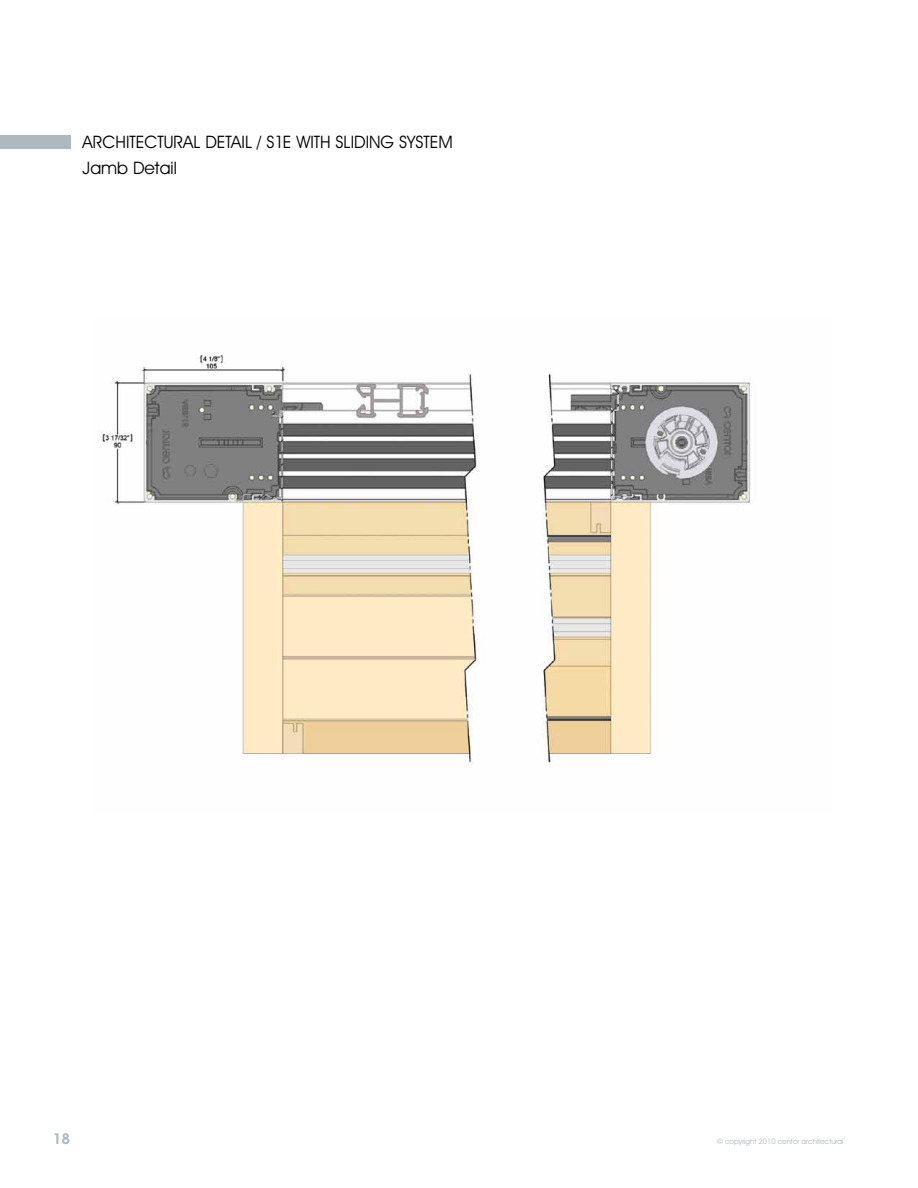
<style>
.page{position:relative;width:918px;height:1188px;background:#fff}
.page>*{position:absolute;margin:0;border:0;box-sizing:border-box;transform-origin:0 0}
.t1{font:17.25px "Avant Garde IT Cby BT";color:#000}
.t2{font:600 15px "Avant Garde IT Cby BT";color:#adb8bf}
.t3{font:7.5px "Avant Garde IT Cby BT";color:#adb8bf}
</style>
<div class="page">
<img style="left:101px;top:355px;width:650px;height:409px">
<div style="left:0;top:135px;width:70px;height:13px;background:#adb8bf"></div>
<p class="t1" style="left:83px;top:131px;width:30px">Architectu</p>
<p class="t1" style="left:174px;top:131px;width:51px">ral Detai</p>
<p class="t1" style="left:245px;top:131px;width:61px">l / S1E with</p>
<p class="t1" style="left:336px;top:131px;width:119px">slidi ng syste m</p>
<p class="t1" style="left:83px;top:157px;width:96px">Jamb Detail</p>
<p class="t2" style="left:53px;top:1130px;width:19px">18</p>
<p class="t3" style="left:717px;top:1137px;width:128px">© copyright 2010 centor architectural</p>
</div>
